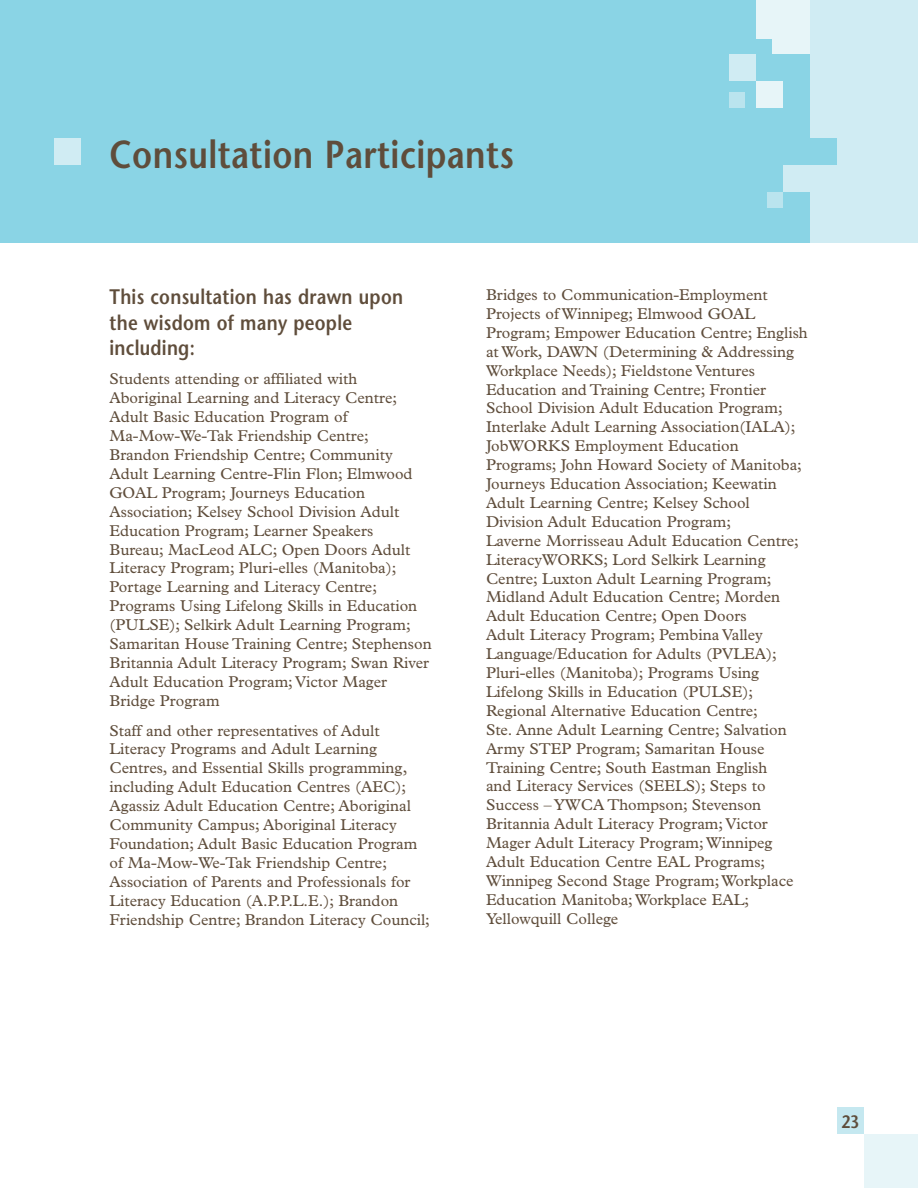
<style>
.page{position:relative;width:918px;height:1188px;background:#fff}
.page>*{position:absolute;margin:0;border:0;box-sizing:border-box;transform-origin:0 0}
.t1{font:600 39px "Stone Sans";letter-spacing:.015em;color:#5f4d3b;scale:.85 1}
.t2{font:600 21px/25.2px "Stone Sans";letter-spacing:.015em;color:#5f4d3b;scale:.85 1}
.t3{font:600 18px "Stone Sans";color:#5f4d3b;scale:.85 1}
.t4{font:15.75px/18.9px "Plantin";color:#5f4d3b}
</style>
<div class="page">
<div style="left:0;top:0;width:918px;height:243px;background:#8ad4e5"></div>
<div style="left:810px;top:0;width:108px;height:243px;background:#d0ecf3"></div>
<div style="left:773px;top:138px;width:64px;height:27px;background:#8ad4e5"></div>
<div style="left:756px;top:0;width:54px;height:54px;background:#e7f5f8"></div>
<div style="left:756px;top:39px;width:15px;height:27px;background:#8ad4e5"></div>
<div style="left:756px;top:81px;width:27px;height:27px;background:#e7f5f8"></div>
<div style="left:729px;top:93px;width:15px;height:15px;background:#bae4ee"></div>
<div style="left:768px;top:192px;width:15px;height:15px;background:#bae4ee"></div>
<div style="left:864px;top:1134px;width:54px;height:54px;background:#e7f5f8"></div>
<div style="left:837px;top:1107px;width:27px;height:27px;background:#c5e8f0"></div>
<div style="left:54px;top:138px;width:27px;height:27px;background:#d0ecf3"></div>
<div style="left:783px;top:165px;width:66px;height:27px;background:#d0ecf3"></div>
<div style="left:729px;top:54px;width:27px;height:27px;background:#d0ecf3"></div>
<h1 class="t1" style="left:110px;top:130px;width:477px">Consultation Participants</h1>
<h2 class="t2" style="left:110px;top:284px;width:347px">This consultation has drawn upon the wisdom of many people including:</h2>
<p class="t4" style="left:110px;top:370px;width:324px">Students attending or affiliated with Aboriginal Learning and Literacy Centre; Adult Basic Education Program of Ma-Mow-We-Tak Friendship Centre; Brandon Friendship Centre; Community Adult Learning Centre-Flin Flon; Elmwood GOAL Program; Journeys Education Association; Kelsey School Division Adult Education Program; Learner Speakers<br>Bureau; MacLeod ALC; Open Doors Adult Literacy Program; Pluri-elles (Manitoba); Portage Learning and Literacy Centre; Programs Using Lifelong Skills in Education (PULSE); Selkirk Adult Learning Program; Samaritan House Training Centre; Stephenson Britannia Adult Literacy Program; Swan River Adult Education Program; Victor Mager Bridge Program</p>
<p class="t4" style="left:110px;top:721px;width:322px">Staff and other representatives of Adult Literacy Programs and Adult Learning Centres, and Essential Skills programming, including Adult Education Centres (AEC); Agassiz Adult Education Centre; Aboriginal Community Campus; Aboriginal Literacy Foundation; Adult Basic Education Program of Ma-Mow-We-Tak Friendship Centre; Association of Parents and Professionals for Literacy Education (A.P.P.L.E.); Brandon Friendship Centre; Brandon Literacy Council;</p>
<p class="t4" style="left:486px;top:285px;width:323px">Bridges to Communication-Employment Projects of Winnipeg; Elmwood GOAL Program; Empower Education Centre; English at Work, DAWN (Determining &amp; Addressing Workplace Needs); Fieldstone Ventures Education and Training Centre; Frontier School Division Adult Education Program; Interlake Adult Learning Association(IALA); JobWORKS Employment Education Programs; John Howard Society of Manitoba; Journeys Education Association; Keewatin Adult Learning Centre; Kelsey School Division Adult Education Program;<br>Laverne Morrisseau Adult Education Centre; LiteracyWORKS; Lord Selkirk Learning Centre; Luxton Adult Learning Program; Midland Adult Education Centre; Morden Adult Education Centre; Open Doors<br>Adult Literacy Program; Pembina Valley Language/Education for Adults (PVLEA); Pluri-elles (Manitoba); Programs Using Lifelong Skills in Education (PULSE); Regional Alternative Education Centre;<br>Ste. Anne Adult Learning Centre; Salvation Army STEP Program; Samaritan House Training Centre; South Eastman English<br>and Literacy Services (SEELS); Steps to Success – YWCA Thompson; Stevenson Britannia Adult Literacy Program; Victor Mager Adult Literacy Program; Winnipeg Adult Education Centre EAL Programs; Winnipeg Second Stage Program; Workplace Education Manitoba; Workplace EAL; Yellowquill College</p>
<p class="t3" style="left:842px;top:1110px;width:22px">23</p>
</div>
